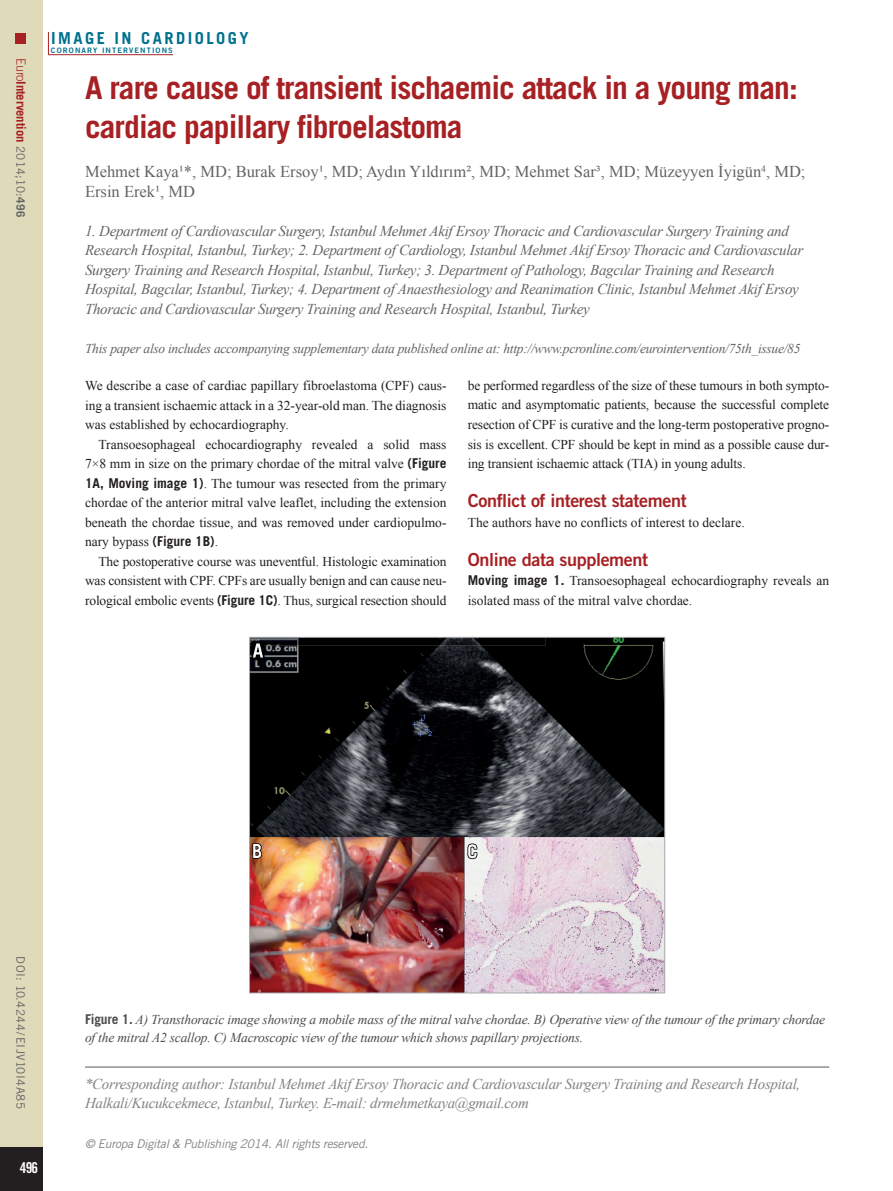
<style>
.page{position:relative;width:893px;height:1191px;background:#fff}
.page>*{position:absolute;margin:0;border:0;box-sizing:border-box;transform-origin:0 0}
.chapitre_titre{font:700 31.5px/39px "Trade Gothic LT Std";letter-spacing:-.03em;color:#a72023}
.intertitre1{font:18px "Trade Gothic LT Std Bd 2";letter-spacing:-.02em;color:#a72023}
.chapitre_auteurs{font:16.5px/19.5px "Times New Roman";color:#636366}
.chapitre_tetiere{font:700 16.5px "Trade Gothic LT Std";letter-spacing:.15em;color:#00718e}
.chapitre_address{font:italic 15px/19.5px "Times New Roman";letter-spacing:-.02em;color:#636366}
.corresponding_author{font:italic 15px/19.5px "Times New Roman";letter-spacing:-.02em;color:#808285}
.t1{font:15px "Trade Gothic LT Std Bd Cn 20";color:#fff}
.text_paragraph{font:13.5px/19.5px "Times New Roman";letter-spacing:-.01em;color:#231f20;text-align:justify}
.text_1er_paragraph{font:13.5px/19.5px "Times New Roman";color:#231f20;text-align:justify}
.figure_legende{font:italic 13.5px/18px "Times New Roman";letter-spacing:-.015em;color:#4b4c4d}
.chapitre_address-2{font:italic 13.5px "Times New Roman";letter-spacing:-.02em;color:#636366}
.t2{font:700 12.75px "Trade Gothic LT Std";letter-spacing:-.01em;color:#a72023}
.t3{font:italic 12px "Trade Gothic LT Std";letter-spacing:-.02em;color:#808285}
.t4{font:11.7px "Trade Gothic LT Std";letter-spacing:.03em;color:#636366}
.t5{font:7.5px "Trade Gothic LT Std Bd 2";letter-spacing:.15em;color:#00718e}
.s1{font-weight:300}
.s2{font-weight:400;font-size:11.7px;color:#636366}
.s3{font-size:11.7px;color:#636366}
.s4{font-family:"Trade Gothic LT Std";font-weight:700}
.s5{font-family:"Trade Gothic LT Std";font-weight:700;font-style:normal}
</style>
<div class="page">
<div style="left:0;top:0;width:43px;height:1191px;background:#dedaba"></div>
<div style="left:0;top:1147px;width:43px;height:44px;background:#231f20"></div>
<div style="left:16px;top:34px;width:10px;height:10px;background:#a72023"></div>
<svg style="left:48px;top:32px;width:1px;height:22px"></svg>
<hr style="left:48px;top:54px;width:125px;height:1px;background:#a72023">
<hr style="left:85px;top:1066px;width:744px;height:1px;background:#57585a">
<img style="left:251px;top:639px;width:412px;height:352px">
<div style="left:249px;top:637px;width:416px;height:356px;border:1px solid #a8a9ad"></div>
<p class="t2" style="left:29px;top:58px;width:160px;rotate:90deg"><span class="s1">Euro</span>Intervention <span class="s2">2014;10:</span><span class="s3">496</span></p>
<p class="chapitre_tetiere" style="left:51px;top:28px;width:199px">IMAGE IN CARDIOLOGY</p>
<p class="t5" style="left:51px;top:45px;width:123px">CORONARY INTERVENTIONS</p>
<p class="chapitre_titre" style="left:85px;top:68px;width:714px">A rare cause of transient ischaemic attack in a young man: cardiac papillary fibroelastoma</p>
<p class="chapitre_auteurs" style="left:85px;top:162px;width:722px">Mehmet Kaya¹*, MD; Burak Ersoy¹, MD; Aydın Yıldırım², MD; Mehmet Sar³, MD; Müzeyyen İyigün<sup>4</sup>, MD;<br>Ersin Erek¹, MD</p>
<p class="chapitre_address" style="left:85px;top:221px;width:720px">1. Department of Cardiovascular Surgery, Istanbul Mehmet Akif Ersoy Thoracic and Cardiovascular Surgery Training and Research Hospital, Istanbul, Turkey; 2. Department of Cardiology, Istanbul Mehmet Akif Ersoy Thoracic and Cardiovascular Surgery Training and Research Hospital, Istanbul, Turkey; 3. Department of Pathology, Bagcılar Training and Research Hospital, Bagcılar, Istanbul, Turkey; 4. Department of Anaesthesiology and Reanimation Clinic, Istanbul Mehmet Akif Ersoy Thoracic and Cardiovascular Surgery Training and Research Hospital, Istanbul, Turkey</p>
<p class="chapitre_address-2" style="left:85px;top:339px;width:717px">This paper also includes accompanying supplementary data published online at: http://www.pcronline.com/eurointervention/75th_issue/85</p>
<p class="text_1er_paragraph" style="left:85px;top:375px;width:363px">We describe a case of cardiac papillary fibroelastoma (CPF) caus&shy;ing a transient ischaemic attack in a 32-year-old man. The diagnosis was established by echocardiography.</p>
<p class="text_paragraph" style="left:85px;top:434px;width:363px;text-indent:14px">Transoesophageal echocardiography revealed a solid mass 7×8 mm in size on the primary chordae of the mitral valve <span class="s4">(Figure 1A, Moving image 1)</span>. The tumour was resected from the primary chordae of the anterior mitral valve leaflet, including the extension beneath the chordae tissue, and was removed under cardiopulmo&shy;nary bypass <span class="s4">(Figure 1B)</span>.</p>
<p class="text_paragraph" style="left:85px;top:551px;width:363px;text-indent:14px">The postoperative course was uneventful. Histologic examination was consistent with CPF. CPFs are usually benign and can cause neu&shy;rological embolic events <span class="s4">(Figure 1C)</span>. Thus, surgical resection should</p>
<p class="text_paragraph" style="left:468px;top:375px;width:363px">be performed regardless of the size of these tumours in both sympto&shy;matic and asymptomatic patients, because the successful complete resection of CPF is curative and the long-term postoperative progno&shy;sis is excellent. CPF should be kept in mind as a possible cause dur&shy;ing transient ischaemic attack (TIA) in young adults.</p>
<p class="intertitre1" style="left:468px;top:489px;width:220px">Conflict of interest statement</p>
<p class="text_1er_paragraph" style="left:468px;top:512px;width:279px">The authors have no conflicts of interest to declare.</p>
<p class="intertitre1" style="left:468px;top:548px;width:182px">Online data supplement</p>
<p class="text_1er_paragraph" style="left:468px;top:570px;width:363px"><span class="s4">Moving image 1.</span> Transoesophageal echocardiography reveals an isolated mass of the mitral valve chordae.</p>
<p class="t4" style="left:28px;top:956px;width:154px;rotate:90deg">DOI: 10.4244/EIJV10I4A85</p>
<p class="t1" style="left:20px;top:1158px;width:20px">496</p>
<p class="figure_legende" style="left:85px;top:1010px;width:742px"><span class="s5">Figure 1.</span> A) Transthoracic image showing a mobile mass of the mitral valve chordae. B) Operative view of the tumour of the primary chordae of the mitral A2 scallop. C) Macroscopic view of the tumour which shows papillary projections.</p>
<p class="corresponding_author" style="left:85px;top:1073px;width:717px">*Corresponding author: Istanbul Mehmet Akif Ersoy Thoracic and Cardiovascular Surgery Training and Research Hospital,<br>Halkali/Kucukcekmece, Istanbul, Turkey. E-mail: drmehmetkaya@gmail.com</p>
<p class="t3" style="left:85px;top:1137px;width:285px">© Europa Digital &amp; Publishing 2014. All rights reserved.</p>
</div>
